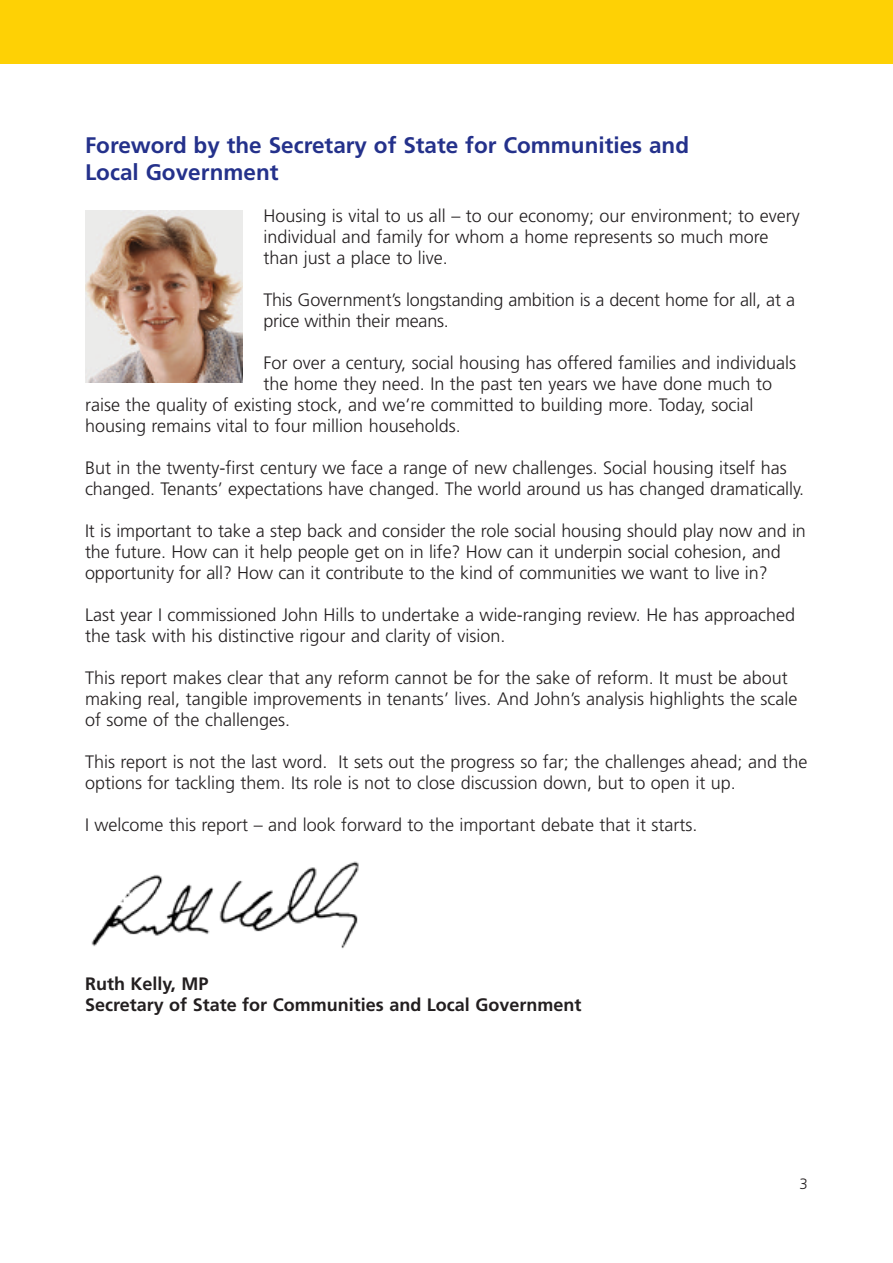
<style>
.page{position:relative;width:893px;height:1263px;background:#fff}
.page>*{position:absolute;margin:0;border:0;box-sizing:border-box;transform-origin:0 0}
.t1{font:700 22.5px/27px "Frutiger";color:#24318b}
.t2{font:300 18px/21px "Frutiger";color:#231f20}
.t3{font:700 18px/21px "Frutiger";color:#231f20}
.t4{font:300 15px "Frutiger";color:#231f20}
</style>
<div class="page">
<div style="left:0;top:0;width:893px;height:64px;background:#fed105"></div>
<img style="left:91px;top:861px;width:268px;height:88px">
<img style="left:85px;top:210px;width:157px;height:173px">
<p class="t1" style="left:85px;top:133px;width:606px">Foreword by the Secretary of State for Communities and<br>Local Government</p>
<p class="t2" style="left:263px;top:207px;width:538px">Housing is vital to us all – to our economy; our environment; to every individual and family for whom a home represents so much more than just a place to live.</p>
<p class="t2" style="left:263px;top:291px;width:533px">This Government’s longstanding ambition is a decent home for all, at a price within their means.</p>
<p class="t2" style="left:263px;top:354px;width:534px">For over a century, social housing has offered families and individuals</p>
<p class="t2" style="left:263px;top:375px;width:510px">the home they need. In the past ten years we have done much to</p>
<p class="t2" style="left:85px;top:396px;width:670px">raise the quality of existing stock, and we’re committed to building more. Today, social</p>
<p class="t2" style="left:85px;top:417px;width:377px">housing remains vital to four million households.</p>
<p class="t2" style="left:85px;top:459px;width:721px">But in the twenty-first century we face a range of new challenges. Social housing itself has changed. Tenants’ expectations have changed. The world around us has changed dramatically.</p>
<p class="t2" style="left:85px;top:522px;width:722px">It is important to take a step back and consider the role social housing should play now and in the future. How can it help people get on in life? How can it underpin social cohesion, and opportunity for all? How can it contribute to the kind of communities we want to live in?</p>
<p class="t2" style="left:85px;top:606px;width:712px">Last year I commissioned John Hills to undertake a wide-ranging review. He has approached the task with his distinctive rigour and clarity of vision.</p>
<p class="t2" style="left:85px;top:669px;width:714px">This report makes clear that any reform cannot be for the sake of reform. It must be about making real, tangible improvements in tenants’ lives. And John’s analysis highlights the scale of some of the challenges.</p>
<p class="t2" style="left:85px;top:753px;width:724px">This report is not the last word. It sets out the progress so far; the challenges ahead; and the options for tackling them. Its role is not to close discussion down, but to open it up.</p>
<p class="t2" style="left:85px;top:816px;width:614px">I welcome this report – and look forward to the important debate that it starts.</p>
<p class="t3" style="left:85px;top:974px;width:498px">Ruth Kelly, MP<br>Secretary of State for Communities and Local Government</p>
<p class="t4" style="left:800px;top:1178px;width:10px">3</p>
</div>
